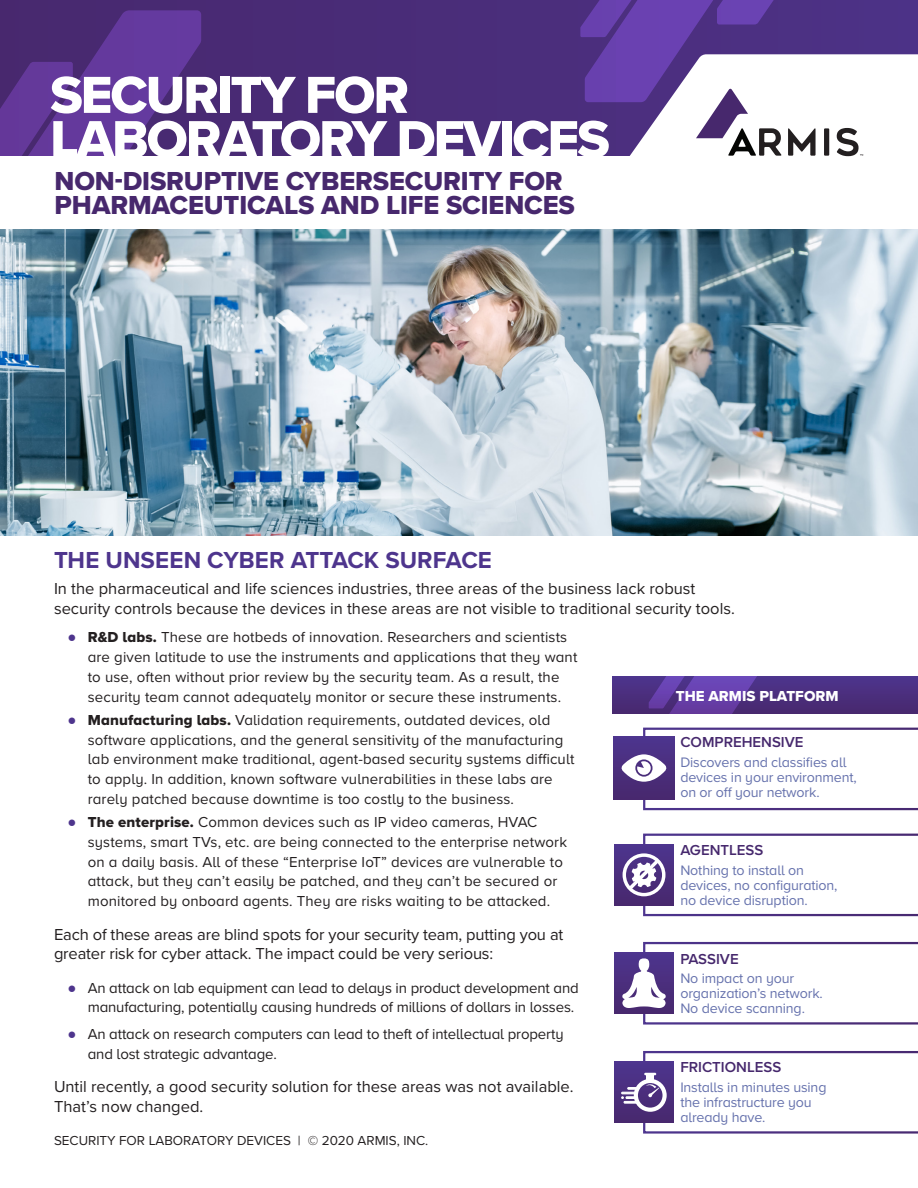
<style>
.page{position:relative;width:918px;height:1188px;background:#fff}
.page>*{position:absolute;margin:0;border:0;box-sizing:border-box;transform-origin:0 0}
.t1{font:54px "Proxima Nova Extrabld";letter-spacing:-.04em;color:#fff}
.Heading_2{font:27px/24px "Proxima Nova Extrabld";letter-spacing:-.005em;color:#47286d}
.Heading_3{font:700 24px "Proxima Nova";color:#4e358d}
.Paragraph_copy{font:16.5px/19.8px "Proxima Nova";color:#231f20}
.t2{font:15px/19.8px "Proxima Nova A";letter-spacing:.01em;color:#231f20}
.t3{font:15px/19.8px "Proxima Nova A";letter-spacing:-.01em;color:#231f20}
.Paragraph_copy-2{font:600 15px "Proxima Nova A";color:#46286d}
.Paragraph_copy-3{font:15px "Proxima Nova Extrabld";color:#fff}
.Paragraph_copy-4{font:14.25px/15px "Proxima Nova A";letter-spacing:-.01em;color:#6672ad}
.Paragraph_copy-5{font:13.5px "Proxima Nova";color:#231f20}
.s1{font-family:"Arial";color:#4e358d}
.s2{font-family:"Proxima Nova A Extrabld"}
</style>
<div class="page">
<div style="left:0;top:0;width:918px;height:174px;background:#492c78"></div>
<svg style="left:0;top:10px;width:201px;height:147px"></svg>
<img style="left:0;top:229px;width:918px;height:307px">
<div style="left:614px;top:737px;width:60px;height:63px;background:linear-gradient(to bottom,#4d358e,#48286d)"></div>
<svg style="left:614px;top:844px;width:11px;height:61px"></svg>
<div style="left:614px;top:953px;width:60px;height:61px;background:linear-gradient(to bottom,#4d358e,#48286d)"></div>
<div style="left:614px;top:1062px;width:60px;height:61px;background:linear-gradient(to bottom,#4d358e,#48286d)"></div>
<div style="left:623px;top:853px;width:42px;height:43px;border:3px solid #fff;border-radius:50%"></div>
<svg style="left:625px;top:834px;width:293px;height:82px"></svg>
<svg style="left:622px;top:942px;width:296px;height:83px"></svg>
<svg style="left:621px;top:1051px;width:297px;height:83px"></svg>
<svg style="left:622px;top:728px;width:296px;height:82px"></svg>
<svg style="left:612px;top:676px;width:306px;height:37px;background:#4a2e7d"></svg>
<svg style="left:649px;top:676px;width:167px;height:37px;background:#583693"></svg>
<div style="left:0;top:157px;width:918px;height:72px;background:#fff"></div>
<svg style="left:580px;top:0;width:338px;height:157px"></svg>
<p class="t1" style="left:50px;top:55px;width:360px">SECURITY FOR</p>
<p class="t1" style="left:50px;top:99px;width:561px">LABORATORY DEVICES</p>
<p class="Heading_2" style="left:55px;top:169px;width:522px">NON-DISRUPTIVE CYBERSECURITY FOR<br>PHARMACEUTICALS AND LIFE SCIENCES</p>
<p class="Heading_3" style="left:54px;top:542px;width:439px">THE UNSEEN CYBER ATTACK SURFACE</p>
<p class="Paragraph_copy" style="left:54px;top:578px;width:682px">In the pharmaceutical and life sciences industries, three areas of the business lack robust security controls because the devices in these areas are not visible to traditional security tools.</p>
<p class="t2" style="left:88px;top:627px;width:491px;text-indent:-20px"><span class="s1">●</span> <span class="s2">R&amp;D labs.</span> These are hotbeds of innovation. Researchers and scientists are given latitude to use the instruments and applications that they want to use, often without prior review by the security team. As a result, the security team cannot adequately monitor or secure these instruments.</p>
<p class="t2" style="left:88px;top:709px;width:488px;text-indent:-20px"><span class="s1">●</span> <span class="s2">Manufacturing labs.</span> Validation requirements, outdated devices, old software applications, and the general sensitivity of the manufacturing lab environment make traditional, agent-based security systems difficult to apply. In addition, known software vulnerabilities in these labs are rarely patched because downtime is too costly to the business.</p>
<p class="t2" style="left:88px;top:812px;width:481px;text-indent:-20px"><span class="s1">●</span> <span class="s2">The enterprise.</span> Common devices such as IP video cameras, HVAC systems, smart TVs, etc. are being connected to the enterprise network on a daily basis. All of these “Enterprise IoT” devices are vulnerable to attack, but they can’t easily be patched, and they can’t be secured or monitored by onboard agents. They are risks waiting to be attacked.</p>
<p class="Paragraph_copy" style="left:54px;top:923px;width:511px">Each of these areas are blind spots for your security team, putting you at greater risk for cyber attack. The impact could be very serious:</p>
<p class="t3" style="left:88px;top:977px;width:493px;text-indent:-20px"><span class="s1">●</span> An attack on lab equipment can lead to delays in product development and manufacturing, potentially causing hundreds of millions of dollars in losses.</p>
<p class="t3" style="left:88px;top:1023px;width:477px;text-indent:-20px"><span class="s1">●</span> An attack on research computers can lead to theft of intellectual property and lost strategic advantage.</p>
<p class="Paragraph_copy" style="left:54px;top:1076px;width:521px">Until recently, a good security solution for these areas was not available.<br>That’s now changed.</p>
<p class="Paragraph_copy-5" style="left:54px;top:1130px;width:376px">SECURITY FOR LABORATORY DEVICES | © 2020 ARMIS, INC.</p>
<p class="Paragraph_copy-3" style="left:676px;top:685px;width:164px">THE ARMIS PLATFORM</p>
<p class="Paragraph_copy-2" style="left:680px;top:731px;width:125px">COMPREHENSIVE</p>
<p class="Paragraph_copy-4" style="left:680px;top:754px;width:178px">Discovers and classifies all devices in your environment, on or off your network.</p>
<p class="Paragraph_copy-2" style="left:680px;top:839px;width:85px">AGENTLESS</p>
<p class="Paragraph_copy-4" style="left:680px;top:862px;width:159px">Nothing to install on devices, no configuration, no device disruption.</p>
<p class="Paragraph_copy-2" style="left:680px;top:948px;width:60px">PASSIVE</p>
<p class="Paragraph_copy-4" style="left:680px;top:971px;width:144px">No impact on your organization’s network.<br>No device scanning.</p>
<p class="Paragraph_copy-2" style="left:680px;top:1056px;width:103px">FRICTIONLESS</p>
<p class="Paragraph_copy-4" style="left:680px;top:1079px;width:148px">Installs in minutes using the infrastructure you already have.</p>
</div>
